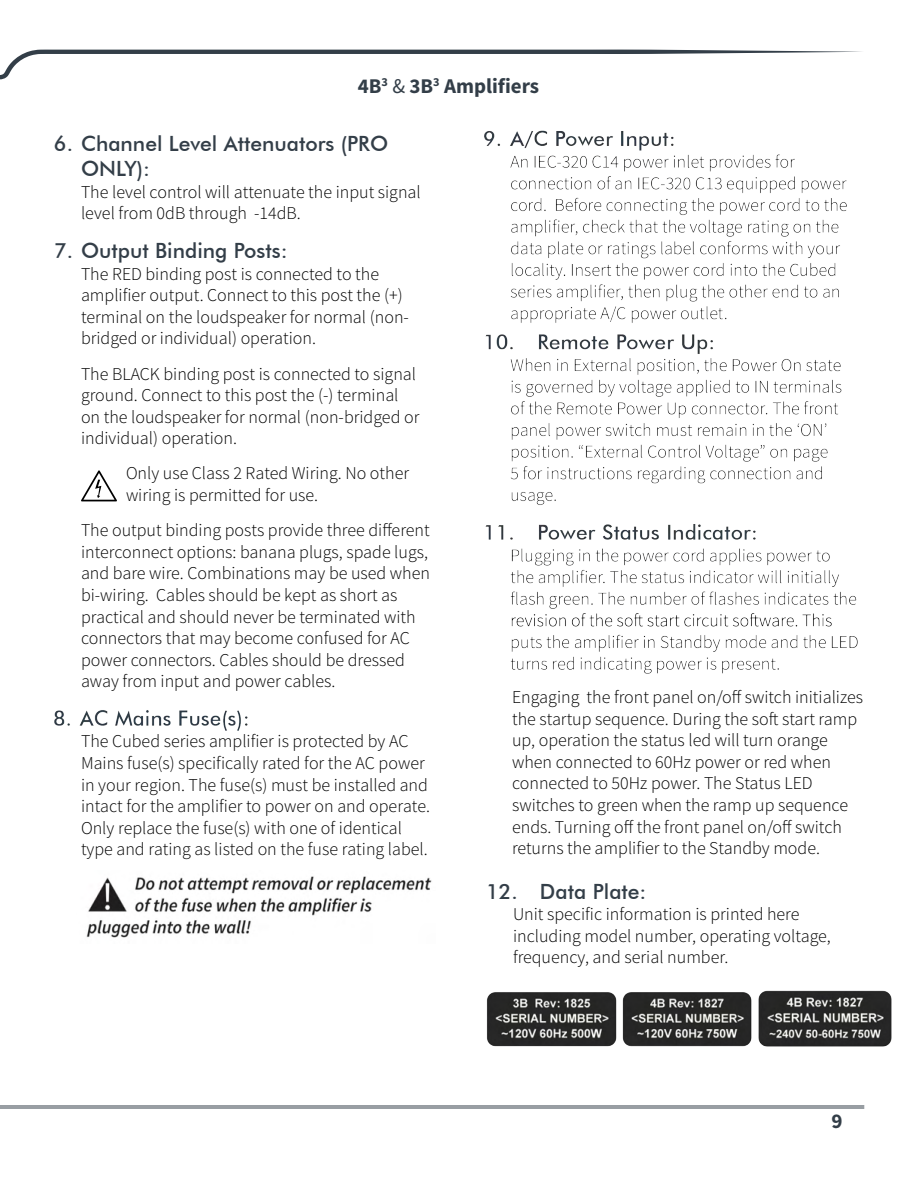
<style>
.page{position:relative;width:918px;height:1188px;background:#fff}
.page>*{position:absolute;margin:0;border:0;box-sizing:border-box;transform-origin:0 0}
.t1{font:500 21px/25.2px "Futura BT";color:#333e48}
.t2{font:700 21px "Source Sans Pro";color:#333e48}
.t3{font:300 18px/21.6px "Source Sans Pro";color:#000}
.s1{font-weight:400}
</style>
<div class="page">
<svg style="left:0;top:50px;width:862px;height:29px"></svg>
<hr style="left:0;top:1106px;width:864px;height:1px;background:#333e48">
<hr style="left:0;top:1108px;width:864px;height:1px;background:#333e48">
<svg style="left:81px;top:470px;width:36px;height:31px"></svg>
<img style="left:486px;top:992px;width:118px;height:55px">
<img style="left:604px;top:992px;width:135px;height:55px">
<img style="left:739px;top:990px;width:153px;height:57px">
<img style="left:54px;top:710px;width:194px;height:21px">
<img style="left:86px;top:876px;width:346px;height:62px">
<img style="left:484px;top:130px;width:374px;height:544px">
<p class="t2" style="left:358px;top:72px;width:183px">4B<sup>3</sup> <span class="s1">&amp;</span> 3B<sup>3</sup> Amplifiers</p>
<p class="t1" style="left:81px;top:131px;width:309px;text-indent:-27px">6. Channel Level Attenuators (PRO<br>ONLY):</p>
<p class="t3" style="left:81px;top:181px;width:341px">The level control will attenuate the input signal level from 0dB through -14dB.</p>
<p class="t1" style="left:54px;top:238px;width:235px">7. Output Binding Posts:</p>
<p class="t3" style="left:81px;top:263px;width:329px">The RED binding post is connected to the amplifier output. Connect to this post the (+) terminal on the loudspeaker for normal (non&shy;bridged or individual) operation.</p>
<p class="t3" style="left:81px;top:363px;width:340px">The BLACK binding post is connected to signal ground. Connect to this post the (-) terminal on the loudspeaker for normal (non-bridged or individual) operation.</p>
<p class="t3" style="left:126px;top:463px;width:285px">Only use Class 2 Rated Wiring. No other wiring is permitted for use.</p>
<p class="t3" style="left:81px;top:519px;width:351px">The output binding posts provide three different interconnect options: banana plugs, spade lugs, and bare wire. Combinations may be used when bi-wiring. Cables should be kept as short as practical and should never be terminated with connectors that may become confused for AC power connectors. Cables should be dressed away from input and power cables.</p>
<p class="t3" style="left:81px;top:731px;width:351px">The Cubed series amplifier is protected by AC Mains fuse(s) specifically rated for the AC power in your region. The fuse(s) must be installed and intact for the amplifier to power on and operate.<br>Only replace the fuse(s) with one of identical type and rating as listed on the fuse rating label.</p>
<p class="t3" style="left:512px;top:686px;width:353px">Engaging the front panel on/off switch initializes the startup sequence. During the soft start ramp up, operation the status led will turn orange when connected to 60Hz power or red when connected to 50Hz power. The Status LED switches to green when the ramp up sequence ends. Turning off the front panel on/off switch returns the amplifier to the Standby mode.</p>
<p class="t1" style="left:486px;top:878px;width:162px">12. Data Plate:</p>
<p class="t3" style="left:513px;top:903px;width:319px">Unit specific information is printed here including model number, operating voltage, frequency, and serial number.</p>
<p class="t2" style="left:831px;top:1108px;width:13px">9</p>
</div>
